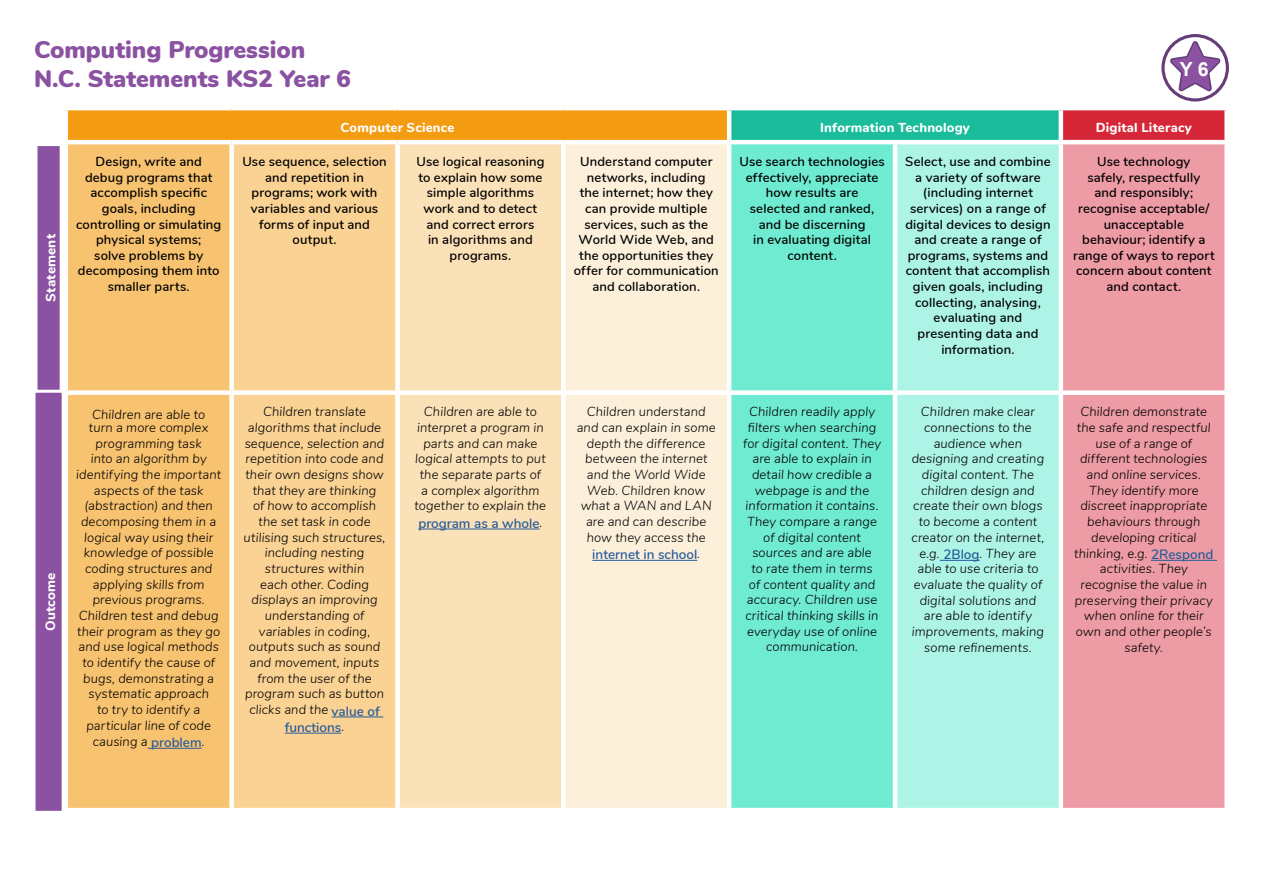
<style>
.page{position:relative;width:1263px;height:893px;background:#fff}
.page>*{position:absolute;margin:0;border:0;box-sizing:border-box;transform-origin:0 0}
.t1{font:900 24px/28.8px "Nunito";color:#8a52a1}
.t2{font:700 19.35px "Arial";color:#fff}
.t3{font:600 13.5px "Nunito";color:#275b9b}
.t4{font:800 13.5px "Nunito";letter-spacing:.015em;color:#fff}
.t5{font:italic 300 13.05px/15.8px "Nunito";letter-spacing:.01em;color:#000;text-align:center}
.t6{font:600 13.05px/15.6px "Nunito";letter-spacing:.01em;color:#000;text-align:center}
.t7{font:800 13.05px "Nunito";letter-spacing:.015em;color:#fff}
.s1{font-weight:600;font-style:normal;font-size:13.5px;color:#275b9b}
.s2{font-weight:300;font-style:italic;font-size:13.05px;color:#000}
</style>
<div class="page">
<div style="left:66px;top:108px;width:663px;height:34px;background:#f39c12"></div>
<div style="left:729px;top:108px;width:332px;height:34px;background:#1abc9c"></div>
<div style="left:1061px;top:108px;width:166px;height:34px;background:#d62738"></div>
<div style="left:68px;top:144px;width:161px;height:664px;background:#f8c370"></div>
<div style="left:234px;top:144px;width:161px;height:664px;background:#fad294"></div>
<div style="left:400px;top:144px;width:161px;height:664px;background:#fbe1b7"></div>
<div style="left:566px;top:144px;width:161px;height:664px;background:#fdf0db"></div>
<div style="left:731px;top:144px;width:162px;height:664px;background:#6febd2"></div>
<div style="left:897px;top:144px;width:161px;height:664px;background:#adf4e6"></div>
<div style="left:1063px;top:144px;width:161px;height:664px;background:#ed9ba4"></div>
<hr style="left:64px;top:110px;width:4px;height:30px;background:#fff">
<hr style="left:64px;top:106px;width:168px;height:4px;background:#fff">
<hr style="left:232px;top:106px;width:165px;height:4px;background:#fff">
<hr style="left:397px;top:106px;width:166px;height:4px;background:#fff">
<hr style="left:563px;top:106px;width:166px;height:4px;background:#fff">
<hr style="left:727px;top:110px;width:4px;height:30px;background:#fff">
<hr style="left:729px;top:106px;width:166px;height:4px;background:#fff">
<hr style="left:895px;top:106px;width:166px;height:4px;background:#fff">
<div style="left:1058px;top:110px;width:5px;height:30px;background:#fff"></div>
<hr style="left:1061px;top:106px;width:168px;height:4px;background:#fff">
<div style="left:1224px;top:110px;width:5px;height:30px;background:#fff"></div>
<hr style="left:64px;top:140px;width:168px;height:4px;background:#fff">
<hr style="left:232px;top:140px;width:165px;height:4px;background:#fff">
<hr style="left:397px;top:140px;width:166px;height:4px;background:#fff">
<hr style="left:563px;top:140px;width:166px;height:4px;background:#fff">
<hr style="left:729px;top:140px;width:166px;height:4px;background:#fff">
<hr style="left:895px;top:140px;width:166px;height:4px;background:#fff">
<hr style="left:1061px;top:140px;width:168px;height:4px;background:#fff">
<div style="left:64px;top:390px;width:168px;height:5px;background:#fff"></div>
<div style="left:232px;top:390px;width:165px;height:5px;background:#fff"></div>
<div style="left:397px;top:390px;width:166px;height:5px;background:#fff"></div>
<div style="left:563px;top:390px;width:166px;height:5px;background:#fff"></div>
<div style="left:729px;top:390px;width:166px;height:5px;background:#fff"></div>
<div style="left:895px;top:390px;width:166px;height:5px;background:#fff"></div>
<div style="left:1061px;top:390px;width:168px;height:5px;background:#fff"></div>
<hr style="left:148px;top:748px;width:54px;height:1px;background:#275b9b">
<hr style="left:332px;top:717px;width:51px;height:1px;background:#275b9b">
<hr style="left:285px;top:733px;width:56px;height:1px;background:#275b9b">
<hr style="left:418px;top:529px;width:121px;height:1px;background:#275b9b">
<hr style="left:592px;top:560px;width:105px;height:1px;background:#275b9b">
<hr style="left:940px;top:560px;width:39px;height:1px;background:#275b9b">
<hr style="left:1151px;top:560px;width:66px;height:1px;background:#275b9b">
<svg style="left:1161px;top:34px;width:68px;height:68px"></svg>
<div style="left:37px;top:145px;width:23px;height:245px;background:#8a52a1"></div>
<div style="left:36px;top:145px;width:25px;height:246px;border:2px solid #fff"></div>
<div style="left:35px;top:392px;width:27px;height:420px;background:#8a52a1"></div>
<div style="left:34px;top:391px;width:29px;height:421px;border:2px solid #fff"></div>
<h1 class="t1" style="left:34px;top:36px;width:318px">Computing Progression<br>N.C. Statements KS2 Year 6</h1>
<h2 class="t2" style="left:1180px;top:58px;width:30px">Y 6</h2>
<p class="t4" style="left:42px;top:302px;width:69px;rotate:-90deg">Statement</p>
<p class="t7" style="left:340px;top:119px;width:115px">Computer Science</p>
<p class="t7" style="left:820px;top:119px;width:151px">Information Technology</p>
<p class="t7" style="left:1096px;top:119px;width:98px">Digital Literacy</p>
<p class="t6" style="left:76px;top:154px;width:147px">Design, write and debug programs that accomplish specific goals, including controlling or simulating physical systems;<br>solve problems by decomposing them into smaller parts.</p>
<p class="t6" style="left:242px;top:154px;width:146px">Use sequence, selection and repetition in programs; work with variables and various forms of input and output.</p>
<p class="t6" style="left:416px;top:154px;width:130px">Use logical reasoning to explain how some simple algorithms work and to detect and correct errors<br>in algorithms and programs.</p>
<p class="t6" style="left:574px;top:154px;width:147px">Understand computer networks, including<br>the internet; how they can provide multiple services, such as the<br>World Wide Web, and the opportunities they offer for communication and collaboration.</p>
<p class="t6" style="left:739px;top:154px;width:147px">Use search technologies effectively, appreciate how results are selected and ranked, and be discerning<br>in evaluating digital content.</p>
<p class="t6" style="left:905px;top:154px;width:147px">Select, use and combine a variety of software (including internet services) on a range of digital devices to design and create a range of programs, systems and content that accomplish given goals, including collecting, analysing, evaluating and presenting data and information.</p>
<p class="t6" style="left:1073px;top:154px;width:143px">Use technology<br>safely, respectfully<br>and responsibly; recognise acceptable/ unacceptable behaviour; identify a range of ways to report concern about content and contact.</p>
<p class="t4" style="left:42px;top:631px;width:60px;rotate:-90deg">Outcome</p>
<p class="t5" style="left:89px;top:409px;width:121px;line-height:12.6px;text-align:left">Children are able to turn a more complex</p>
<p class="t5" style="left:76px;top:435px;width:147px">programming task<br>into an algorithm by identifying the important aspects of the task (abstraction) and then decomposing them in a logical way using their knowledge of possible coding structures and applying skills from previous programs.<br>Children test and debug their program as they go and use logical methods to identify the cause of bugs, demonstrating a systematic approach<br>to try to identify a particular line of code causing a <span class="s1">problem</span>.</p>
<p class="t5" style="left:244px;top:404px;width:143px">Children translate algorithms that include sequence, selection and repetition into code and their own designs show that they are thinking<br>of how to accomplish the set task in code utilising such structures, including nesting structures within<br>each other. Coding displays an improving understanding of variables in coding, outputs such as sound and movement, inputs from the user of the program such as button clicks and the <span class="s1">value of</span></p>
<p class="t3" style="left:285px;top:718px;width:61px">functions<span class="s2">.</span></p>
<p class="t5" style="left:415px;top:404px;width:133px">Children are able to interpret a program in parts and can make logical attempts to put the separate parts of<br>a complex algorithm together to explain the</p>
<p class="t3" style="left:418px;top:514px;width:125px">program as a whole<span class="s2">.</span></p>
<p class="t5" style="left:577px;top:404px;width:141px">Children understand and can explain in some depth the difference between the internet and the World Wide<br>Web. Children know what a WAN and LAN are and can describe how they access the</p>
<p class="t3" style="left:592px;top:546px;width:109px">internet in school<span class="s2">.</span></p>
<p class="t5" style="left:743px;top:404px;width:139px">Children readily apply filters when searching for digital content. They are able to explain in detail how credible a webpage is and the information it contains.<br>They compare a range of digital content sources and are able<br>to rate them in terms<br>of content quality and accuracy. Children use critical thinking skills in everyday use of online communication.</p>
<p class="t5" style="left:911px;top:404px;width:134px">Children make clear connections to the audience when designing and creating digital content. The children design and create their own blogs to become a content creator on the internet, e.g. <span class="s1">2Blog</span>. They are able to use criteria to evaluate the quality of digital solutions and are able to identify improvements, making some refinements.</p>
<p class="t5" style="left:1074px;top:404px;width:141px">Children demonstrate the safe and respectful use of a range of different technologies and online services.<br>They identify more discreet inappropriate behaviours through developing critical thinking, e.g. <span class="s1">2Respond </span>activities. They recognise the value in preserving their privacy when online for their own and other people’s safety.</p>
</div>
